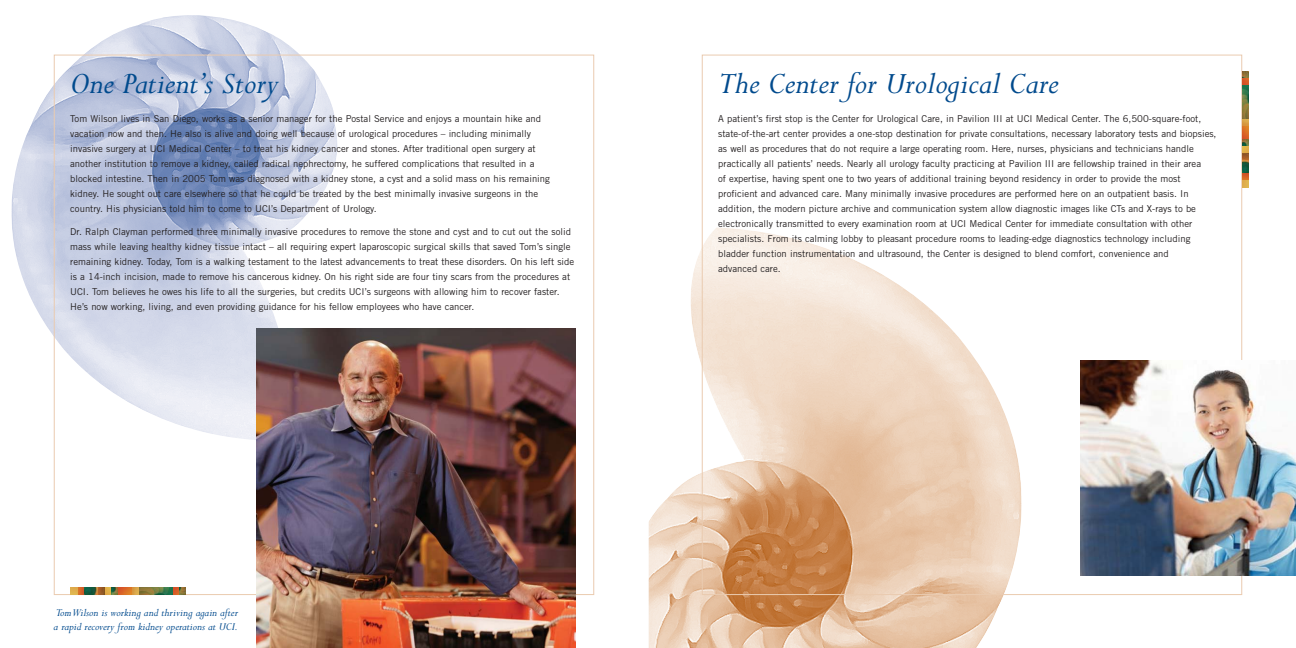
<style>
.page{position:relative;width:1296px;height:648px;background:#fff}
.page>*{position:absolute;margin:0;border:0;box-sizing:border-box;transform-origin:0 0}
.t1{font:italic 34px "Perpetua";color:#004a8d}
.t2{font:italic 12px/14.4px "Perpetua";color:#004a8d}
.t3{font:9.5px/15px "Trade Gothic";color:#231f20}
</style>
<div class="page">
<img style="left:11px;top:15px;width:327px;height:426px">
<img style="left:648px;top:228px;width:374px;height:420px">
<img style="left:257px;top:329px;width:319px;height:319px">
<img style="left:1080px;top:360px;width:216px;height:216px">
<svg style="left:172px;top:587px;width:14px;height:7px"></svg>
<img style="left:138px;top:587px;width:34px;height:7px">
<svg style="left:70px;top:587px;width:68px;height:7px"></svg>
<svg style="left:1242px;top:72px;width:7px;height:13px"></svg>
<img style="left:1242px;top:85px;width:7px;height:35px">
<svg style="left:1242px;top:120px;width:7px;height:6px"></svg>
<img style="left:1242px;top:126px;width:7px;height:14px">
<svg style="left:1242px;top:140px;width:7px;height:20px"></svg>
<img style="left:1242px;top:160px;width:7px;height:14px">
<svg style="left:1242px;top:174px;width:7px;height:13px"></svg>
<h1 class="t1" style="left:70px;top:72px;width:210px">One Patient’s Story</h1>
<p class="t3" style="left:70px;top:112px;width:481px">Tom Wilson lives in San Diego, works as a senior manager for the Postal Service and enjoys a mountain hike and vacation now and then. He also is alive and doing well because of urological procedures – including minimally invasive surgery at UCI Medical Center – to treat his kidney cancer and stones. After traditional open surgery at another institution to remove a kidney, called radical nephrectomy, he suffered complications that resulted in a blocked intestine. Then in 2005 Tom was diagnosed with a kidney stone, a cyst and a solid mass on his remaining kidney. He sought out care elsewhere so that he could be treated by the best minimally invasive surgeons in the country. His physicians told him to come to UCI’s Department of Urology.</p>
<p class="t3" style="left:70px;top:225px;width:506px">Dr. Ralph Clayman performed three minimally invasive procedures to remove the stone and cyst and to cut out the solid mass while leaving healthy kidney tissue intact – all requiring expert laparoscopic surgical skills that saved Tom’s single remaining kidney. Today, Tom is a walking testament to the latest advancements to treat these disorders. On his left side is a 14-inch incision, made to remove his cancerous kidney. On his right side are four tiny scars from the procedures at UCI. Tom believes he owes his life to all the surgeries, but credits UCI’s surgeons with allowing him to recover faster.<br>He’s now working, living, and even providing guidance for his fellow employees who have cancer.</p>
<p class="t2" style="left:54px;top:606px;width:186px">Tom Wilson is working and thriving again after a rapid recovery from kidney operations at UCI.</p>
<h1 class="t1" style="left:718px;top:72px;width:342px">The Center for Urological Care</h1>
<p class="t3" style="left:718px;top:112px;width:500px">A patient’s first stop is the Center for Urological Care, in Pavilion III at UCI Medical Center. The 6,500-square-foot, state-of-the-art center provides a one-stop destination for private consultations, necessary laboratory tests and biopsies, as well as procedures that do not require a large operating room. Here, nurses, physicians and technicians handle practically all patients’ needs. Nearly all urology faculty practicing at Pavilion III are fellowship trained in their area<br>of expertise, having spent one to two years of additional training beyond residency in order to provide the most proficient and advanced care. Many minimally invasive procedures are performed here on an outpatient basis. In addition, the modern picture archive and communication system allow diagnostic images like CTs and X-rays to be electronically transmitted to every examination room at UCI Medical Center for immediate consultation with other specialists. From its calming lobby to pleasant procedure rooms to leading-edge diagnostics technology including bladder function instrumentation and ultrasound, the Center is designed to blend comfort, convenience and<br>advanced care.</p>
</div>
